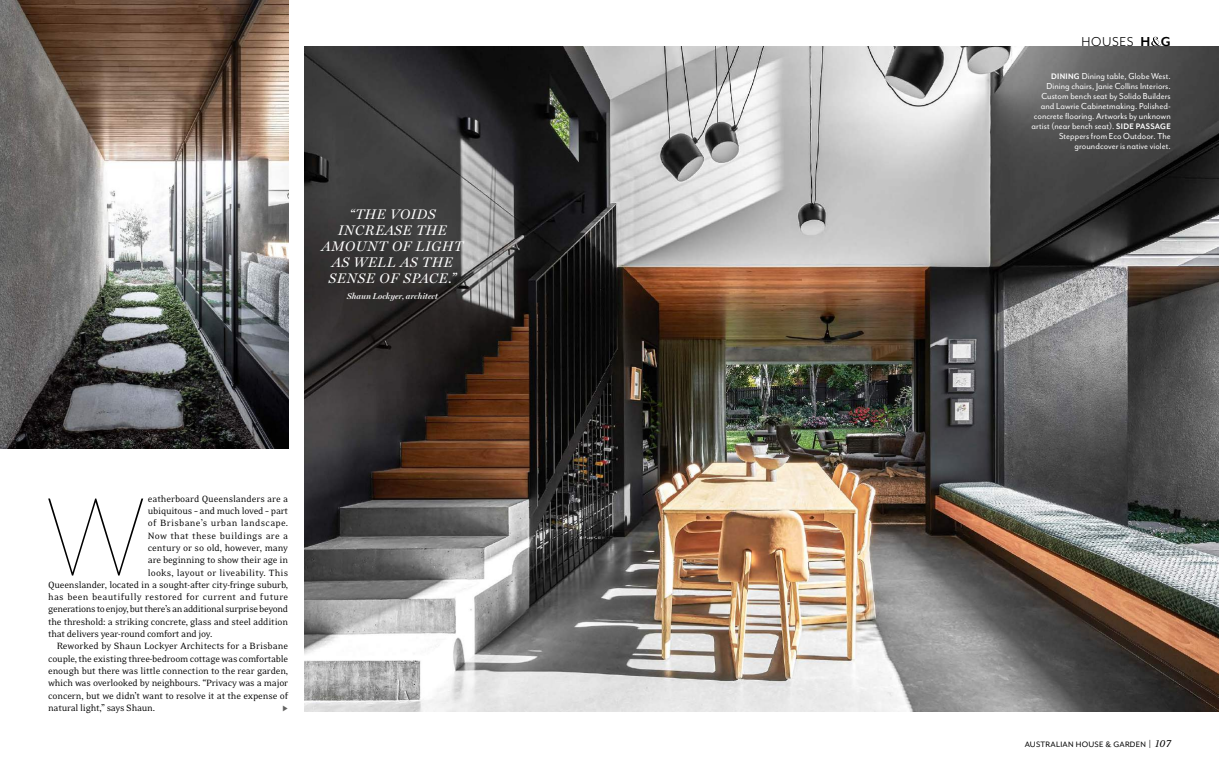
<style>
.page{position:relative;width:1219px;height:780px;background:#fff}
.page>*{position:absolute;margin:0;border:0;box-sizing:border-box;transform-origin:0 0}
.t1{font:100 128.3px "Mr Eaves Mod OT";color:#000}
.t2{font:14.8px "Mr Eaves San OT";letter-spacing:.04em;color:#000}
.t3{font:italic 14px/16px "Miller Display";letter-spacing:.05em;color:#fff;text-align:center}
.t4{font:10.4px "Eidetic Neo OT";letter-spacing:-.02em;color:#000}
.t5{font:10.4px "Eidetic Neo OT";letter-spacing:.025em;color:#000}
.t6{font:10.4px "Eidetic Neo OT";color:#000}
.t7{font:10.4px "Eidetic Neo OT";letter-spacing:.015em;color:#000}
.t8{font:10px/10px "Mr Eaves San OT";letter-spacing:.005em;color:#fff;text-align:right;scale:.95 1}
.t9{font:9px "Mr Eaves Mod OT";letter-spacing:.03em;color:#000}
.t10{font:italic 600 8.5px "Miller Display";letter-spacing:.005em;color:#fff}
.s1{font-family:"Mr Eaves Mod OT";font-weight:700;font-size:15px}
.s2{font-weight:700;font-size:9.2px}
.s3{font-family:"Mr Eaves San OT";font-size:10.4px}
.s4{font-family:"Eidetic Neo OT";font-style:italic;font-size:11.4px}
</style>
<div class="page">
<img style="left:305px;top:47px;width:914px;height:664px">
<img style="left:0;top:0;width:288px;height:448px">
<svg style="left:1151px;top:37px;width:10px;height:9px"></svg>
<h3 class="t3" style="left:322px;top:207px;width:143px">“THE VOIDS<br>INCREASE THE<br>AMOUNT OF LIGHT<br>AS WELL AS THE<br>SENSE OF SPACE.”</h3>
<p class="t10" style="left:347px;top:291px;width:92px">Shaun Lockyer, architect</p>
<h1 class="t1" style="left:44px;top:467px;width:105px">W</h1>
<p class="t4" style="left:148px;top:493px;width:142px">eatherboard Queenslanders are a</p>
<p class="t4" style="left:148px;top:505px;width:142px">ubiquitous – and much loved – part</p>
<p class="t5" style="left:148px;top:518px;width:142px">of Brisbane’s urban landscape.</p>
<p class="t5" style="left:148px;top:530px;width:142px">Now that these buildings are a</p>
<p class="t4" style="left:148px;top:542px;width:142px">century or so old, however, many</p>
<p class="t4" style="left:148px;top:555px;width:142px">are beginning to show their age in</p>
<p class="t7" style="left:148px;top:567px;width:142px">looks, layout or liveability. This</p>
<p class="t4" style="left:48px;top:579px;width:242px">Queenslander, located in a sought-after city-fringe suburb,</p>
<p class="t5" style="left:48px;top:591px;width:242px">has been beautifully restored for current and future</p>
<p class="t4" style="left:48px;top:604px;width:241px">generations to enjoy, but there’s an additional surprise beyond</p>
<p class="t4" style="left:48px;top:616px;width:242px">the threshold: a striking concrete, glass and steel addition</p>
<p class="t4" style="left:48px;top:628px;width:166px">that delivers year-round comfort and joy.</p>
<p class="t6" style="left:57px;top:641px;width:233px">Reworked by Shaun Lockyer Architects for a Brisbane</p>
<p class="t4" style="left:48px;top:653px;width:241px">couple, the existing three-bedroom cottage was comfortable</p>
<p class="t4" style="left:48px;top:665px;width:242px">enough but there was little connection to the rear garden,</p>
<p class="t4" style="left:48px;top:678px;width:242px">which was overlooked by neighbours. “Privacy was a major</p>
<p class="t4" style="left:48px;top:690px;width:242px">concern, but we didn’t want to resolve it at the expense of</p>
<p class="t4" style="left:48px;top:702px;width:108px">natural light,” says Shaun.</p>
<h2 class="t2" style="left:1082px;top:34px;width:91px">HOUSES <span class="s1">H G</span></h2>
<p class="t8" style="left:1032px;top:71px;width:148px"><span class="s2">DINING</span> Dining table, Globe West.<br>Dining chairs, Janie Collins Interiors.<br>Custom bench seat by Solido Builders and Lawrie Cabinetmaking. Polished&shy;concrete flooring. Artworks by unknown artist (near bench seat). <span class="s2">SIDE PASSAGE </span>Steppers from Eco Outdoor. The groundcover is native violet.</p>
<p class="t9" style="left:1025px;top:739px;width:148px">AUSTRALIAN HOUSE &amp; GARDEN <span class="s3">|</span> <span class="s4">107</span></p>
</div>
